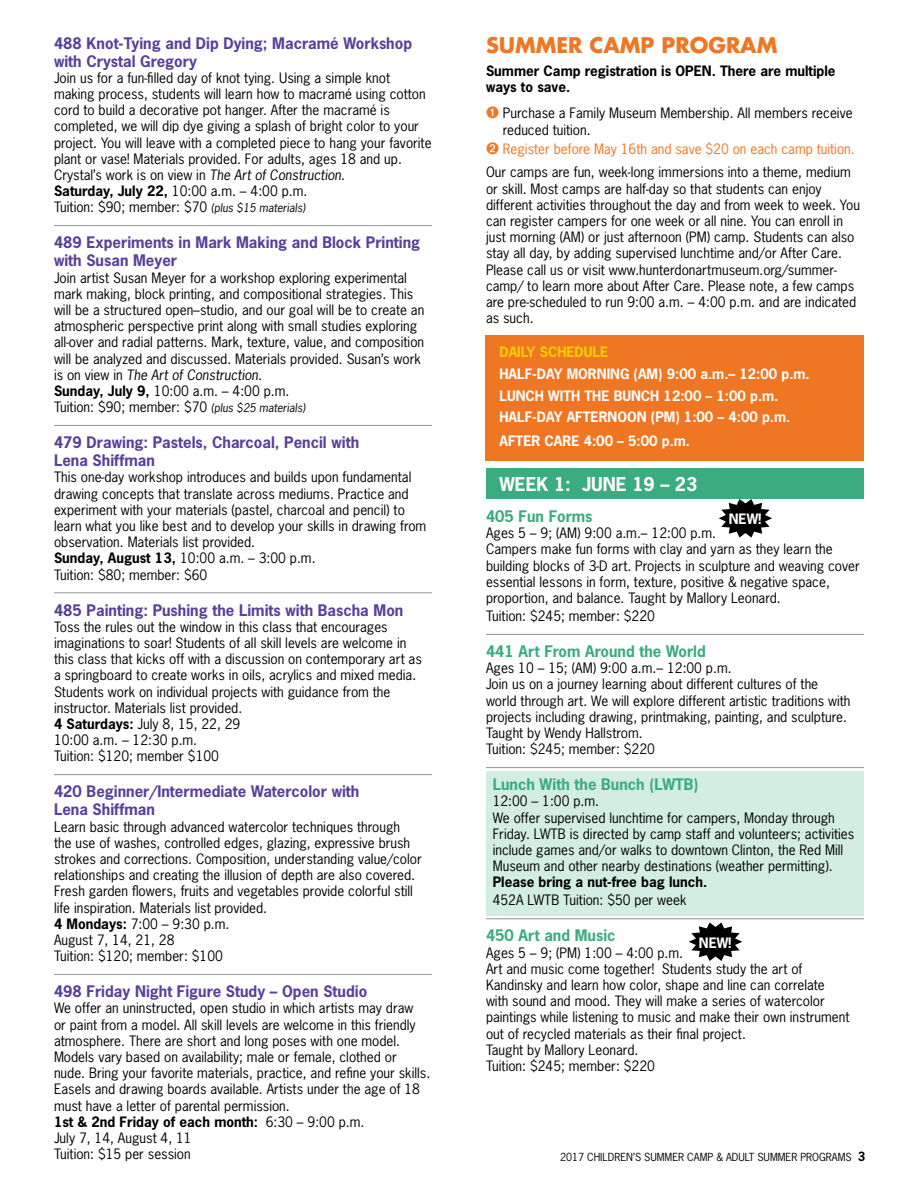
<style>
.page{position:relative;width:918px;height:1188px;background:#fff}
.page>*{position:absolute;margin:0;border:0;box-sizing:border-box;transform-origin:0 0}
.t1{font:700 21px "Futura";color:#ef7622}
.t2{font:700 18px "News Gothic";color:#fff}
.t3{font:700 15px/18px "News Gothic";color:#5a4099}
.t4{font:700 15px "News Gothic";color:#3bac7f}
.t5{font:13.5px/16.2px "News Gothic";color:#000}
.t6{font:700 13.5px/21.6px "News Gothic";color:#fff}
.t7{font:700 13.5px/16.2px "News Gothic";color:#000}
.t8{font:700 13.5px "News Gothic";color:#f3d000}
.t9{font:10.5px "News Gothic";color:#000}
.s1{font-style:italic}
.s2{font-weight:700}
.s3{font-style:italic;font-size:11.25px}
.s4{color:#ef7622}
.s5{font-weight:700;font-size:12px}
</style>
<div class="page">
<div style="left:486px;top:771px;width:378px;height:145px;background:#d4ede3"></div>
<div style="left:486px;top:469px;width:378px;height:30px;background:#3bac7f"></div>
<div style="left:485px;top:335px;width:379px;height:126px;background:#ef7622"></div>
<hr style="left:486px;top:634px;width:378px;height:1px;background:#939598">
<hr style="left:486px;top:767px;width:378px;height:1px;background:#939598">
<hr style="left:486px;top:918px;width:378px;height:1px;background:#939598">
<hr style="left:54px;top:225px;width:378px;height:1px;background:#939598">
<hr style="left:54px;top:425px;width:378px;height:1px;background:#939598">
<hr style="left:54px;top:592px;width:378px;height:1px;background:#939598">
<hr style="left:54px;top:774px;width:378px;height:1px;background:#939598">
<hr style="left:54px;top:974px;width:378px;height:1px;background:#939598">
<svg style="left:719px;top:499px;width:53px;height:39px"></svg>
<svg style="left:689px;top:922px;width:53px;height:39px"></svg>
<p class="t3" style="left:54px;top:34px;width:360px">488 Knot-Tying and Dip Dying; Macramé Workshop with Crystal Gregory</p>
<p class="t5" style="left:54px;top:69px;width:379px">Join us for a fun-filled day of knot tying. Using a simple knot making process, students will learn how to macramé using cotton cord to build a decorative pot hanger. After the macramé is completed, we will dip dye giving a splash of bright color to your project. You will leave with a completed piece to hang your favorite plant or vase! Materials provided. For adults, ages 18 and up.<br>Crystal’s work is on view in <span class="s1">The Art of Construction.<br></span><span class="s2">Saturday, July 22,</span> 10:00 a.m. – 4:00 p.m.<br>Tuition: $90; member: $70 <span class="s3">(plus $15 materials)</span></p>
<p class="t3" style="left:54px;top:233px;width:368px">489 Experiments in Mark Making and Block Printing with Susan Meyer</p>
<p class="t5" style="left:54px;top:269px;width:372px">Join artist Susan Meyer for a workshop exploring experimental mark making, block printing, and compositional strategies. This will be a structured open–studio, and our goal will be to create an atmospheric perspective print along with small studies exploring all-over and radial patterns. Mark, texture, value, and composition will be analyzed and discussed. Materials provided. Susan’s work is on view in <span class="s1">The Art of Construction.<br></span><span class="s2">Sunday, July 9,</span> 10:00 a.m. – 4:00 p.m.<br>Tuition: $90; member: $70 <span class="s3">(plus $25 materials)</span></p>
<p class="t3" style="left:54px;top:433px;width:307px">479 Drawing: Pastels, Charcoal, Pencil with<br>Lena Shiffman</p>
<p class="t5" style="left:54px;top:469px;width:374px">This one-day workshop introduces and builds upon fundamental drawing concepts that translate across mediums. Practice and experiment with your materials (pastel, charcoal and pencil) to learn what you like best and to develop your skills in drawing from observation. Materials list provided.<br><span class="s2">Sunday, August 13,</span> 10:00 a.m. – 3:00 p.m.<br>Tuition: $80; member: $60</p>
<p class="t3" style="left:54px;top:601px;width:351px">485 Painting: Pushing the Limits with Bascha Mon</p>
<p class="t5" style="left:54px;top:618px;width:369px">Toss the rules out the window in this class that encourages imaginations to soar! Students of all skill levels are welcome in this class that kicks off with a discussion on contemporary art as a springboard to create works in oils, acrylics and mixed media.<br>Students work on individual projects with guidance from the instructor. Materials list provided.<br><span class="s2">4 Saturdays:</span> July 8, 15, 22, 29<br>10:00 a.m. – 12:30 p.m.<br>Tuition: $120; member $100</p>
<p class="t3" style="left:54px;top:782px;width:307px">420 Beginner/Intermediate Watercolor with<br>Lena Shiffman</p>
<p class="t5" style="left:54px;top:818px;width:369px">Learn basic through advanced watercolor techniques through<br>the use of washes, controlled edges, glazing, expressive brush strokes and corrections. Composition, understanding value/color relationships and creating the illusion of depth are also covered.<br>Fresh garden flowers, fruits and vegetables provide colorful still life inspiration. Materials list provided.<br><span class="s2">4 Mondays:</span> 7:00 – 9:30 p.m.<br>August 7, 14, 21, 28<br>Tuition: $120; member: $100</p>
<p class="t3" style="left:54px;top:982px;width:315px">498 Friday Night Figure Study – Open Studio</p>
<p class="t5" style="left:54px;top:1000px;width:378px">We offer an uninstructed, open studio in which artists may draw<br>or paint from a model. All skill levels are welcome in this friendly atmosphere. There are short and long poses with one model.<br>Models vary based on availability; male or female, clothed or nude. Bring your favorite materials, practice, and refine your skills.<br>Easels and drawing boards available. Artists under the age of 18 must have a letter of parental permission.<br><span class="s2">1st &amp; 2nd Friday of each month:</span> 6:30 – 9:00 p.m.<br>July 7, 14, August 4, 11<br>Tuition: $15 per session</p>
<h1 class="t1" style="left:486px;top:31px;width:293px">SUMMER CAMP PROGRAM</h1>
<p class="t7" style="left:486px;top:62px;width:351px">Summer Camp registration is OPEN. There are multiple ways to save.</p>
<p class="t5" style="left:503px;top:105px;width:351px;text-indent:-17px"><span class="s4">➊</span> Purchase a Family Museum Membership. All members receive reduced tuition.</p>
<p class="t5" style="left:486px;top:138px;width:370px;line-height:23px"><span class="s4">➋ Register before May 16th and save $20 on each camp tuition.<br></span>Our camps are fun, week-long immersions into a theme, medium</p>
<p class="t5" style="left:486px;top:180px;width:375px">or skill. Most camps are half-day so that students can enjoy different activities throughout the day and from week to week. You can register campers for one week or all nine. You can enroll in just morning (AM) or just afternoon (PM) camp. Students can also stay all day, by adding supervised lunchtime and/or After Care.<br>Please call us or visit www.hunterdonartmuseum.org/summer&shy;camp/ to learn more about After Care. Please note, a few camps are pre-scheduled to run 9:00 a.m. – 4:00 p.m. and are indicated as such.</p>
<p class="t8" style="left:500px;top:343px;width:110px">DAILY SCHEDULE</p>
<p class="t6" style="left:500px;top:363px;width:312px">HALF-DAY MORNING (AM) 9:00 a.m.– 12:00 p.m.<br>LUNCH WITH THE BUNCH 12:00 – 1:00 p.m.<br>HALF-DAY AFTERNOON (PM) 1:00 – 4:00 p.m.</p>
<p class="t6" style="left:500px;top:429px;width:192px">AFTER CARE 4:00 – 5:00 p.m.</p>
<h2 class="t2" style="left:500px;top:472px;width:199px">WEEK 1: JUNE 19 – 23</h2>
<p class="t4" style="left:486px;top:506px;width:108px">405 Fun Forms</p>
<p class="t5" style="left:486px;top:525px;width:375px">Ages 5 – 9; (AM) 9:00 a.m.– 12:00 p.m.<br>Campers make fun forms with clay and yarn as they learn the building blocks of 3-D art. Projects in sculpture and weaving cover essential lessons in form, texture, positive &amp; negative space, proportion, and balance. Taught by Mallory Leonard.</p>
<p class="t5" style="left:486px;top:608px;width:170px">Tuition: $245; member: $220</p>
<p class="t4" style="left:486px;top:641px;width:221px">441 Art From Around the World</p>
<p class="t5" style="left:486px;top:660px;width:366px">Ages 10 – 15; (AM) 9:00 a.m.– 12:00 p.m.<br>Join us on a journey learning about different cultures of the world through art. We will explore different artistic traditions with projects including drawing, printmaking, painting, and sculpture.<br>Taught by Wendy Hallstrom.<br>Tuition: $245; member: $220</p>
<p class="t4" style="left:493px;top:775px;width:207px">Lunch With the Bunch (LWTB)</p>
<p class="t5" style="left:493px;top:793px;width:363px">12:00 – 1:00 p.m.<br>We offer supervised lunchtime for campers, Monday through Friday. LWTB is directed by camp staff and volunteers; activities include games and/or walks to downtown Clinton, the Red Mill Museum and other nearby destinations (weather permitting).</p>
<p class="t7" style="left:493px;top:874px;width:216px">Please bring a nut-free bag lunch.</p>
<p class="t5" style="left:493px;top:892px;width:195px">452A LWTB Tuition: $50 per week</p>
<p class="t4" style="left:486px;top:926px;width:131px">450 Art and Music</p>
<p class="t5" style="left:486px;top:944px;width:365px">Ages 5 – 9; (PM) 1:00 – 4:00 p.m.<br>Art and music come together! Students study the art of Kandinsky and learn how color, shape and line can correlate with sound and mood. They will make a series of watercolor paintings while listening to music and make their own instrument out of recycled materials as their final project.<br>Taught by Mallory Leonard.<br>Tuition: $245; member: $220</p>
<p class="t6" style="left:729px;top:508px;width:34px">NEW!</p>
<p class="t6" style="left:699px;top:932px;width:34px">NEW!</p>
<p class="t9" style="left:560px;top:1150px;width:307px">2017 CHILDREN’S SUMMER CAMP &amp; ADULT SUMMER PROGRAMS <span class="s5">3</span></p>
</div>
